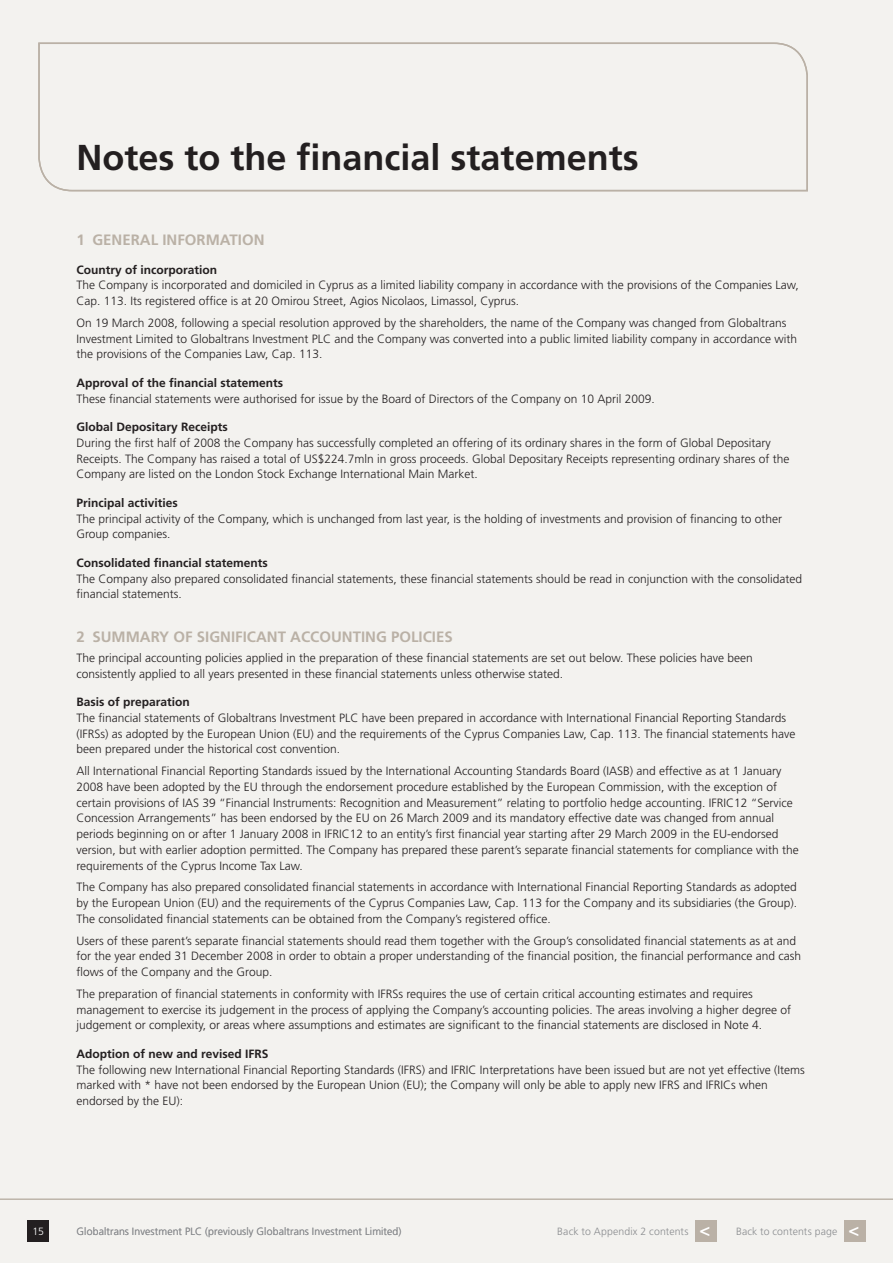
<style>
.page{position:relative;width:893px;height:1263px;background:#f3f2ef}
.page>*{position:absolute;margin:0;border:0;box-sizing:border-box;transform-origin:0 0}
.Section_Head{font:700 36px "Frutiger LT";color:#231f20}
.Acc-NumberedHeads{font:700 15px "Frutiger LT";color:#bab1a6}
.NEW_SPACE_BEFORE_PAR{font:300 12px/15.8px "Frutiger LT";color:#231f20}
.MainText-1stPara-BAS{font:300 12px/15.8px "Frutiger LT";color:#231f20}
.Subhead-2{font:700 12px "Frutiger LT";color:#231f20}
.t1{font:300 10.5px "Frutiger LT";letter-spacing:.01em;color:#8a8c8f}
.t2{font:300 10.5px "Frutiger LT";color:#fff}
.s1{font-family:"Frutiger";font-weight:700;font-size:18px;color:#fff}
</style>
<div class="page">
<div style="left:844px;top:1220px;width:21px;height:22px;background:#bab1a6"></div>
<div style="left:695px;top:1220px;width:21px;height:22px;background:#bab1a6"></div>
<hr style="left:0;top:1199px;width:893px;height:1px;background:#bab1a6">
<svg style="left:38px;top:42px;width:770px;height:150px"></svg>
<div style="left:28px;top:1220px;width:21px;height:22px;background:#231f20"></div>
<p class="Section_Head" style="left:77px;top:136px;width:564px">Notes to the financial statements</p>
<p class="Acc-NumberedHeads" style="left:77px;top:231px;width:37px">1 General</p>
<p class="Acc-NumberedHeads" style="left:162px;top:231px;width:16px">informat</p>
<p class="Acc-NumberedHeads" style="left:238px;top:231px;width:16px">ion</p>
<p class="Subhead-2" style="left:77px;top:262px;width:142px">Country of incorporation</p>
<p class="MainText-1stPara-BAS" style="left:77px;top:278px;width:724px">The Company is incorporated and domiciled in Cyprus as a limited liability company in accordance with the provisions of the Companies Law,<br>Cap. 113. Its registered office is at 20 Omirou Street, Agios Nicolaos, Limassol, Cyprus.</p>
<p class="NEW_SPACE_BEFORE_PAR" style="left:77px;top:315px;width:722px">On 19 March 2008, following a special resolution approved by the shareholders, the name of the Company was changed from Globaltrans<br>Investment Limited to Globaltrans Investment PLC and the Company was converted into a public limited liability company in accordance with the provisions of the Companies Law, Cap. 113.</p>
<p class="Subhead-2" style="left:77px;top:376px;width:208px">Approval of the financial statements</p>
<p class="MainText-1stPara-BAS" style="left:77px;top:391px;width:580px">These financial statements were authorised for issue by the Board of Directors of the Company on 10 April 2009.</p>
<p class="Subhead-2" style="left:77px;top:420px;width:153px">Global Depositary Receipts</p>
<p class="MainText-1stPara-BAS" style="left:77px;top:435px;width:714px">During the first half of 2008 the Company has successfully completed an offering of its ordinary shares in the form of Global Depositary<br>Receipts. The Company has raised a total of US$224.7mln in gross proceeds. Global Depositary Receipts representing ordinary shares of the<br>Company are listed on the London Stock Exchange International Main Market.</p>
<p class="Subhead-2" style="left:77px;top:496px;width:103px">Principal activities</p>
<p class="MainText-1stPara-BAS" style="left:77px;top:511px;width:707px">The principal activity of the Company, which is unchanged from last year, is the holding of investments and provision of financing to other<br>Group companies.</p>
<p class="Subhead-2" style="left:77px;top:556px;width:193px">Consolidated financial statements</p>
<p class="MainText-1stPara-BAS" style="left:77px;top:571px;width:727px">The Company also prepared consolidated financial statements, these financial statements should be read in conjunction with the consolidated financial statements.</p>
<p class="Acc-NumberedHeads" style="left:77px;top:628px;width:48px">2 Summar</p>
<p class="Acc-NumberedHeads" style="left:159px;top:628px;width:99px">y of significant</p>
<p class="Acc-NumberedHeads" style="left:290px;top:628px;width:11px">acco</p>
<p class="Acc-NumberedHeads" style="left:331px;top:628px;width:114px">unting policies</p>
<p class="MainText-1stPara-BAS" style="left:77px;top:650px;width:678px">The principal accounting policies applied in the preparation of these financial statements are set out below. These policies have been consistently applied to all years presented in these financial statements unless otherwise stated.</p>
<p class="Subhead-2" style="left:77px;top:695px;width:115px">Basis of preparation</p>
<p class="MainText-1stPara-BAS" style="left:77px;top:710px;width:720px">The financial statements of Globaltrans Investment PLC have been prepared in accordance with International Financial Reporting Standards (IFRSs) as adopted by the European Union (EU) and the requirements of the Cyprus Companies Law, Cap. 113. The financial statements have been prepared under the historical cost convention.</p>
<p class="NEW_SPACE_BEFORE_PAR" style="left:77px;top:763px;width:724px">All International Financial Reporting Standards issued by the International Accounting Standards Board (IASB) and effective as at 1 January 2008 have been adopted by the EU through the endorsement procedure established by the European Commission, with the exception of certain provisions of IAS 39 “Financial Instruments: Recognition and Measurement” relating to portfolio hedge accounting. IFRIC12 “Service Concession Arrangements” has been endorsed by the EU on 26 March 2009 and its mandatory effective date was changed from annual periods beginning on or after 1 January 2008 in IFRIC12 to an entity’s first financial year starting after 29 March 2009 in the EU-endorsed version, but with earlier adoption permitted. The Company has prepared these parent’s separate financial statements for compliance with the requirements of the Cyprus Income Tax Law.</p>
<p class="NEW_SPACE_BEFORE_PAR" style="left:77px;top:879px;width:722px;text-align:justify">The Company has also prepared consolidated financial statements in accordance with International Financial Reporting Standards as adopted by the European Union (EU) and the requirements of the Cyprus Companies Law, Cap. 113 for the Company and its subsidiaries (the Group).<br>The consolidated financial statements can be obtained from the Company’s registered office.</p>
<p class="NEW_SPACE_BEFORE_PAR" style="left:77px;top:933px;width:726px">Users of these parent’s separate financial statements should read them together with the Group’s consolidated financial statements as at and for the year ended 31 December 2008 in order to obtain a proper understanding of the financial position, the financial performance and cash flows of the Company and the Group.</p>
<p class="NEW_SPACE_BEFORE_PAR" style="left:77px;top:986px;width:716px">The preparation of financial statements in conformity with IFRSs requires the use of certain critical accounting estimates and requires management to exercise its judgement in the process of applying the Company’s accounting policies. The areas involving a higher degree of judgement or complexity, or areas where assumptions and estimates are significant to the financial statements are disclosed in Note 4.</p>
<p class="Subhead-2" style="left:77px;top:1046px;width:193px">Adoption of new and revised IFRS</p>
<p class="MainText-1stPara-BAS" style="left:77px;top:1062px;width:730px">The following new International Financial Reporting Standards (IFRS) and IFRIC Interpretations have been issued but are not yet effective (Items marked with * have not been endorsed by the European Union (EU); the Company will only be able to apply new IFRS and IFRICs when endorsed by the EU):</p>
<p class="t2" style="left:32px;top:1225px;width:13px">15</p>
<p class="t1" style="left:77px;top:1225px;width:327px">Globaltrans Investment PLC (previously Globaltrans Investment Limited)</p>
<p class="t1" style="left:557px;top:1225px;width:154px">Back to Appendix 2 contents <span class="s1">&lt;</span></p>
<p class="t1" style="left:736px;top:1225px;width:125px">Back to contents page <span class="s1">&lt;</span></p>
</div>
